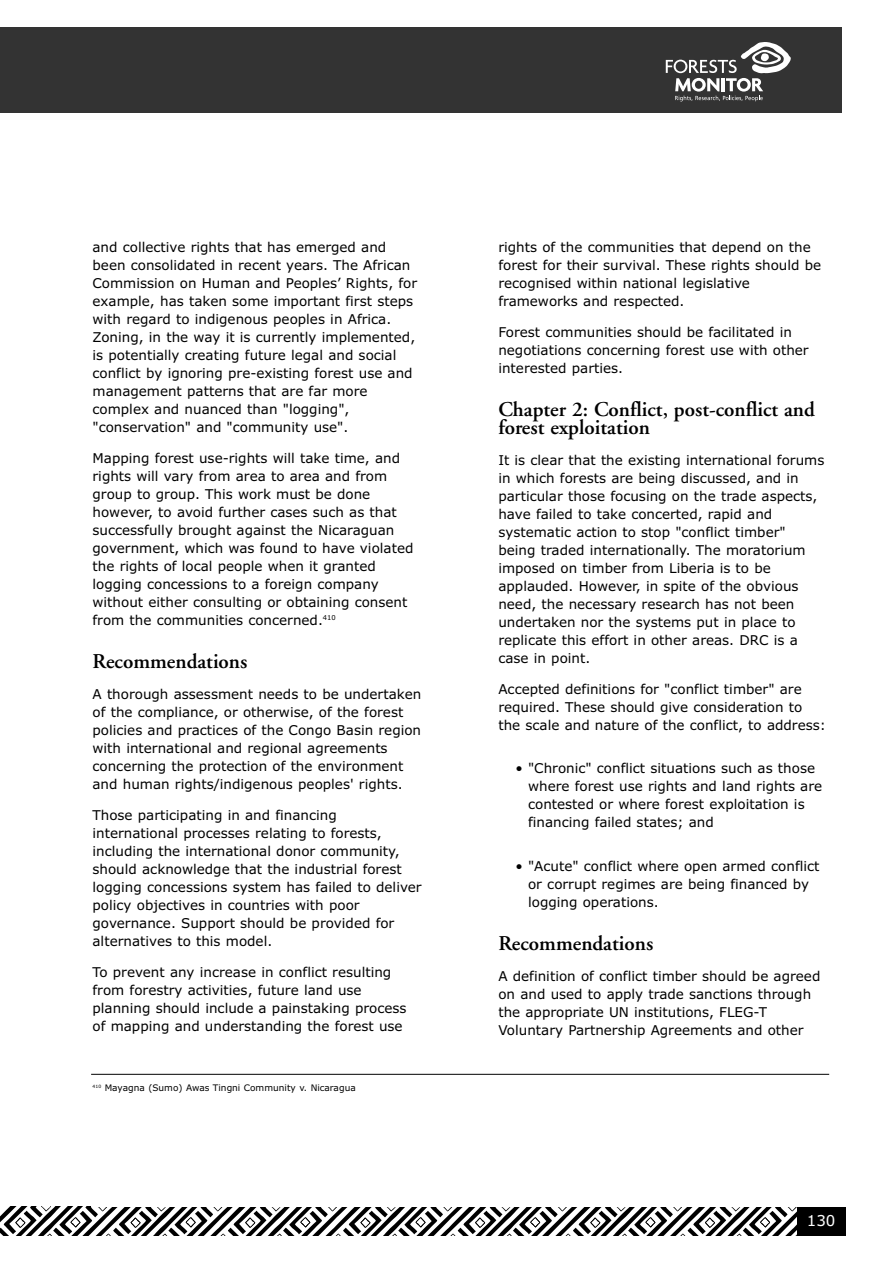
<style>
.page{position:relative;width:893px;height:1263px;background:#fff}
.page>*{position:absolute;margin:0;border:0;box-sizing:border-box;transform-origin:0 0}
.t1{font:600 21px/18px "Adobe Garamond";color:#000}
.t2{font:15px "Verdana";color:#fff}
.t3{font:13.5px/18px "Verdana";color:#000}
.t4{font:9px "Verdana";color:#000}
</style>
<div class="page">
<div style="left:0;top:28px;width:842px;height:85px;background:#333"></div>
<svg style="left:666px;top:42px;width:125px;height:59px"></svg>
<div style="left:797px;top:1207px;width:48px;height:28px;background:#000"></div>
<svg style="left:0;top:1207px;width:797px;height:28px"></svg>
<hr style="left:91px;top:1074px;width:738px;height:1px;background:#000">
<p class="t3" style="left:93px;top:239px;width:326px">and collective rights that has emerged and been consolidated in recent years. The African Commission on Human and Peoples’ Rights, for example, has taken some important first steps with regard to indigenous peoples in Africa.<br>Zoning, in the way it is currently implemented, is potentially creating future legal and social conflict by ignoring pre-existing forest use and management patterns that are far more complex and nuanced than "logging", "conservation" and "community use".</p>
<p class="t3" style="left:93px;top:450px;width:322px">Mapping forest use-rights will take time, and rights will vary from area to area and from group to group. This work must be done however, to avoid further cases such as that successfully brought against the Nicaraguan government, which was found to have violated the rights of local people when it granted logging concessions to a foreign company without either consulting or obtaining consent from the communities concerned.<sup>410</sup></p>
<h1 class="t1" style="left:93px;top:655px;width:156px">Recommendations</h1>
<p class="t3" style="left:93px;top:686px;width:330px">A thorough assessment needs to be undertaken of the compliance, or otherwise, of the forest policies and practices of the Congo Basin region with international and regional agreements concerning the protection of the environment and human rights/indigenous peoples' rights.</p>
<p class="t3" style="left:93px;top:807px;width:331px">Those participating in and financing international processes relating to forests, including the international donor community, should acknowledge that the industrial forest logging concessions system has failed to deliver policy objectives in countries with poor governance. Support should be provided for alternatives to this model.</p>
<p class="t3" style="left:93px;top:964px;width:316px">To prevent any increase in conflict resulting from forestry activities, future land use planning should include a painstaking process of mapping and understanding the forest use</p>
<p class="t4" style="left:93px;top:1084px;width:265px"><sup>410</sup> Mayagna (Sumo) Awas Tingni Community v. Nicaragua</p>
<p class="t3" style="left:498px;top:239px;width:324px">rights of the communities that depend on the forest for their survival. These rights should be recognised within national legislative frameworks and respected.</p>
<p class="t3" style="left:498px;top:324px;width:312px">Forest communities should be facilitated in negotiations concerning forest use with other interested parties.</p>
<h1 class="t1" style="left:498px;top:403px;width:318px">Chapter 2: Conflict, post-conflict and forest exploitation</h1>
<p class="t3" style="left:498px;top:452px;width:327px">It is clear that the existing international forums in which forests are being discussed, and in particular those focusing on the trade aspects, have failed to take concerted, rapid and systematic action to stop "conflict timber" being traded internationally. The moratorium imposed on timber from Liberia is to be applauded. However, in spite of the obvious need, the necessary research has not been undertaken nor the systems put in place to replicate this effort in other areas. DRC is a case in point.</p>
<p class="t3" style="left:498px;top:681px;width:329px">Accepted definitions for "conflict timber" are required. These should give consideration to the scale and nature of the conflict, to address:</p>
<p class="t3" style="left:528px;top:761px;width:296px;text-indent:-13px">• "Chronic" conflict situations such as those where forest use rights and land rights are contested or where forest exploitation is financing failed states; and</p>
<p class="t3" style="left:528px;top:858px;width:293px;text-indent:-13px">• "Acute" conflict where open armed conflict or corrupt regimes are being financed by logging operations.</p>
<h1 class="t1" style="left:498px;top:937px;width:156px">Recommendations</h1>
<p class="t3" style="left:498px;top:968px;width:323px">A definition of conflict timber should be agreed on and used to apply trade sanctions through the appropriate UN institutions, FLEG-T Voluntary Partnership Agreements and other</p>
<p class="t2" style="left:807px;top:1214px;width:30px">130</p>
</div>
